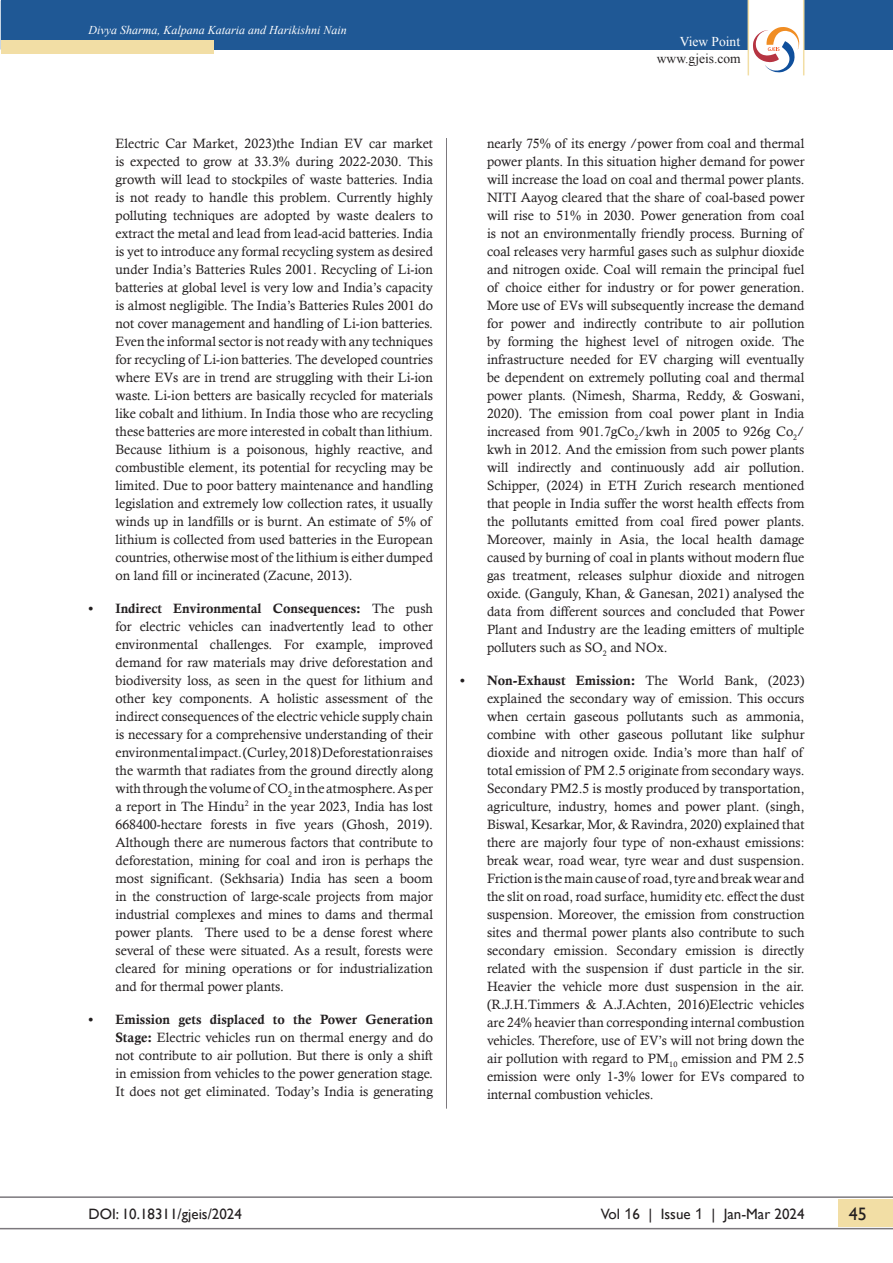
<style>
.page{position:relative;width:893px;height:1263px;background:#fff}
.page>*{position:absolute;margin:0;border:0;box-sizing:border-box;transform-origin:0 0}
.t1{font:18px "Gill Sans";color:#231f20}
.t2{font:15px "Gill Sans";color:#231f20}
.Final_Body_Text{font:13.5px/18px "Calisto";color:#231f20;text-align:justify}
.t3{font:13.5px "Times New Roman";color:#231f20}
.t4{font:13.5px "Times New Roman";color:#fff}
.t5{font:italic 12px "Times New Roman";color:#fff}
.s1{font-family:"Calis MT Bol"}
.s2{font-family:"Arial"}
</style>
<div class="page">
<div style="left:839px;top:1199px;width:54px;height:27px;background:#f2dea5"></div>
<hr style="left:0;top:1196px;width:893px;height:2px;background:#7c787d">
<hr style="left:0;top:1228px;width:893px;height:1px;background:#7c787d">
<div style="left:1px;top:0;width:892px;height:50px;background:#1f5895"></div>
<div style="left:1px;top:40px;width:213px;height:14px;background:#f2dea5"></div>
<svg style="left:748px;top:0;width:56px;height:76px"></svg>
<hr style="left:446px;top:138px;width:1px;height:970px;background:#7c787d">
<p class="t5" style="left:88px;top:22px;width:260px">Divya Sharma, Kalpana Kataria and Harikishni Nain</p>
<p class="t4" style="left:680px;top:32px;width:62px">View Point</p>
<p class="t3" style="left:657px;top:50px;width:85px">www.gjeis.com</p>
<p class="Final_Body_Text" style="left:116px;top:134px;width:319px">Electric Car Market, 2023)the Indian EV car market is expected to grow at 33.3% during 2022-2030. This growth will lead to stockpiles of waste batteries. India is not ready to handle this problem. Currently highly polluting techniques are adopted by waste dealers to extract the metal and lead from lead-acid batteries. India is yet to introduce any formal recycling system as desired under India’s Batteries Rules 2001. Recycling of Li-ion batteries at global level is very low and India’s capacity is almost negligible. The India’s Batteries Rules 2001 do not cover management and handling of Li-ion batteries.<br>Even the informal sector is not ready with any techniques for recycling of Li-ion batteries. The developed countries where EVs are in trend are struggling with their Li-ion waste. Li-ion betters are basically recycled for materials like cobalt and lithium. In India those who are recycling these batteries are more interested in cobalt than lithium.<br>Because lithium is a poisonous, highly reactive, and combustible element, its potential for recycling may be limited. Due to poor battery maintenance and handling legislation and extremely low collection rates, it usually winds up in landfills or is burnt. An estimate of 5% of lithium is collected from used batteries in the European countries, otherwise most of the lithium is either dumped on land fill or incinerated (Zacune, 2013).</p>
<p class="Final_Body_Text" style="left:116px;top:599px;width:319px;text-indent:-27px"><span class="s1">• Indirect Environmental Consequences:</span> The push for electric vehicles can inadvertently lead to other environmental challenges. For example, improved demand for raw materials may drive deforestation and biodiversity loss, as seen in the quest for lithium and other key components. A holistic assessment of the indirect consequences of the electric vehicle supply chain is necessary for a comprehensive understanding of their environmentalimpact.(Curley,2018)Deforestationraises the warmth that radiates from the ground directly along with through the volume of CO<sub>2</sub> in the atmosphere. As per a report in The Hindu<sup>2</sup> in the year 2023, India has lost 668400-hectare forests in five years (Ghosh, 2019).<br>Although there are numerous factors that contribute to deforestation, mining for coal and iron is perhaps the most significant. (Sekhsaria) India has seen a boom in the construction of large-scale projects from major industrial complexes and mines to dams and thermal power plants. There used to be a dense forest where several of these were situated. As a result, forests were cleared for mining operations or for industrialization and for thermal power plants.</p>
<p class="Final_Body_Text" style="left:116px;top:1010px;width:319px;text-indent:-27px"><span class="s1">• Emission gets displaced to the Power Generation Stage:</span> Electric vehicles run on thermal energy and do not contribute to air pollution. But there is only a shift in emission from vehicles to the power generation stage.<br>It does not get eliminated. Today’s India is generating</p>
<p class="Final_Body_Text" style="left:487px;top:134px;width:319px">nearly 75% of its energy /power from coal and thermal power plants. In this situation higher demand for power will increase the load on coal and thermal power plants.<br>NITI Aayog cleared that the share of coal-based power will rise to 51% in 2030. Power generation from coal is not an environmentally friendly process. Burning of coal releases very harmful gases such as sulphur dioxide and nitrogen oxide. Coal will remain the principal fuel of choice either for industry or for power generation.<br>More use of EVs will subsequently increase the demand for power and indirectly contribute to air pollution by forming the highest level of nitrogen oxide. The infrastructure needed for EV charging will eventually be dependent on extremely polluting coal and thermal power plants. (Nimesh, Sharma, Reddy, &amp; Goswani, 2020). The emission from coal power plant in India increased from 901.7gCo<sub>2</sub>/kwh in 2005 to 926g Co<sub>2</sub>/ kwh in 2012. And the emission from such power plants will indirectly and continuously add air pollution.<br>Schipper, (2024) in ETH Zurich research mentioned that people in India suffer the worst health effects from the pollutants emitted from coal fired power plants.<br>Moreover, mainly in Asia, the local health damage caused by burning of coal in plants without modern flue gas treatment, releases sulphur dioxide and nitrogen oxide. (Ganguly, Khan, &amp; Ganesan, 2021) analysed the data from different sources and concluded that Power Plant and Industry are the leading emitters of multiple polluters such as SO<sub>2</sub> and NOx.</p>
<p class="Final_Body_Text" style="left:487px;top:671px;width:319px;text-indent:-27px"><span class="s1">• Non-Exhaust Emission:</span> The World Bank, (2023) explained the secondary way of emission. This occurs when certain gaseous pollutants such as ammonia, combine with other gaseous pollutant like sulphur dioxide and nitrogen oxide. India’s more than half of total emission of PM 2.5 originate from secondary ways.<br>Secondary PM2.5 is mostly produced by transportation, agriculture, industry, homes and power plant. (singh, Biswal, Kesarkar, Mor, &amp; Ravindra, 2020) explained that there are majorly four type of non-exhaust emissions: break wear, road wear, tyre wear and dust suspension.<br>Friction is the main cause of road, tyre and break wear and the slit on road, road surface, humidity etc. effect the dust suspension. Moreover, the emission from construction sites and thermal power plants also contribute to such secondary emission. Secondary emission is directly related with the suspension if dust particle in the sir.<br>Heavier the vehicle more dust suspension in the air. (R.J.H.Timmers &amp; A.J.Achten, 2016)Electric vehicles are 24% heavier than corresponding internal combustion vehicles. Therefore, use of EV’s will not bring down the air pollution with regard to PM<sub>10</sub> emission and PM 2.5 emission were only 1-3% lower for EVs compared to internal combustion vehicles.</p>
<p class="t2" style="left:88px;top:1205px;width:155px">DOI: 10.18311/gjeis/2024</p>
<p class="t2" style="left:601px;top:1205px;width:205px">Vol <span class="s2">1</span>6 | Issue <span class="s2">1</span> | Jan-Mar 2024</p>
<h1 class="t1" style="left:849px;top:1203px;width:19px">45</h1>
</div>
